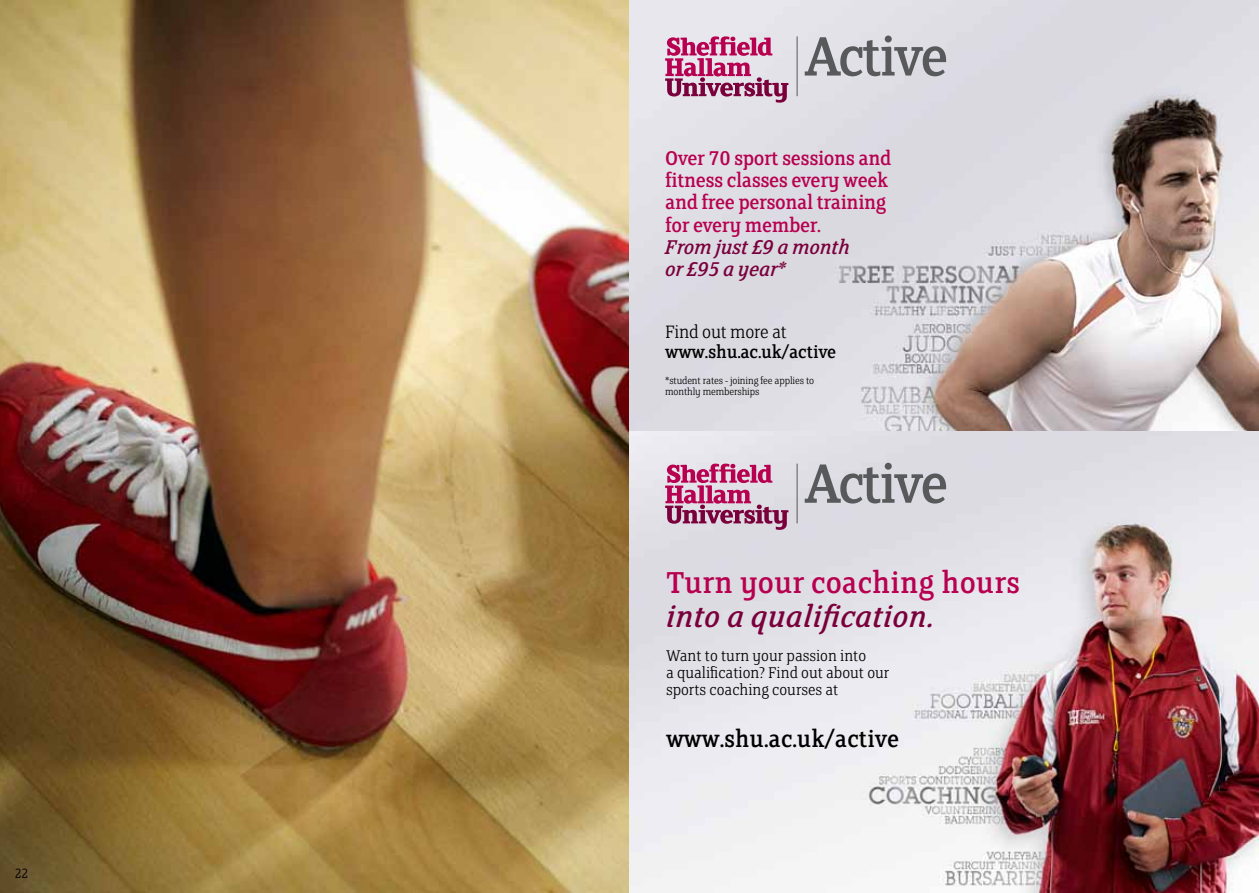
<style>
.page{position:relative;width:1259px;height:893px;background:#fff}
.page>*{position:absolute;margin:0;border:0;box-sizing:border-box;transform-origin:0 0}
.t1{font:33.9px "FS Clerkenwell";color:#b70050}
.t2{font:italic 33.9px "FS Clerkenwell";color:#7a003c}
.t3{font:26.7px "FS Clerkenwell";color:#000}
.t4{font:22.35px/22.4px "FS Clerkenwell";letter-spacing:-.02em;color:#b70050}
.t5{font:italic 22.35px/22.4px "FS Clerkenwell";letter-spacing:-.02em;color:#7a003c}
.t6{font:20.1px "FS Clerkenwell";letter-spacing:-.01em;color:#000}
.t7{font:300 20.1px "FS Clerkenwell";letter-spacing:-.01em;color:#000}
.t8{font:300 17.4px/17.4px "FS Clerkenwell";color:#000}
.t9{font:300 15px "FS Clerkenwell";color:#000}
.t10{font:300 11.1px/11.1px "FS Clerkenwell";letter-spacing:-.01em;color:#000}
</style>
<div class="page">
<img style="left:0;top:0;width:629px;height:893px">
<img style="left:629px;top:430px;width:630px;height:463px">
<img style="left:629px;top:0;width:630px;height:430px">
<svg style="left:665px;top:36px;width:123px;height:67px"></svg>
<svg style="left:804px;top:36px;width:142px;height:40px"></svg>
<hr style="left:796px;top:36px;width:1px;height:60px;background:#58595b">
<svg style="left:665px;top:464px;width:123px;height:66px"></svg>
<svg style="left:804px;top:463px;width:142px;height:41px"></svg>
<hr style="left:796px;top:464px;width:1px;height:59px;background:#58595b">
<p class="t9" style="left:15px;top:865px;width:15px">22</p>
<p class="t4" style="left:665px;top:148px;width:228px">Over 70 sport sessions and fitness classes every week and free personal training for every member.</p>
<p class="t5" style="left:665px;top:236px;width:186px">From just £9 a month or £95 a year*</p>
<p class="t7" style="left:665px;top:320px;width:123px">Find out more at</p>
<p class="t6" style="left:665px;top:342px;width:173px">www.shu.ac.uk/active</p>
<p class="t10" style="left:665px;top:375px;width:151px">*student rates - joining fee applies to monthly memberships</p>
<h1 class="t1" style="left:666px;top:567px;width:355px">Turn your coaching hours</h1>
<h1 class="t2" style="left:666px;top:597px;width:269px">into a qualification.</h1>
<p class="t8" style="left:666px;top:647px;width:225px">Want to turn your passion into<br>a qualification? Find out about our sports coaching courses at</p>
<p class="t3" style="left:666px;top:726px;width:235px">www.shu.ac.uk/active</p>
</div>
